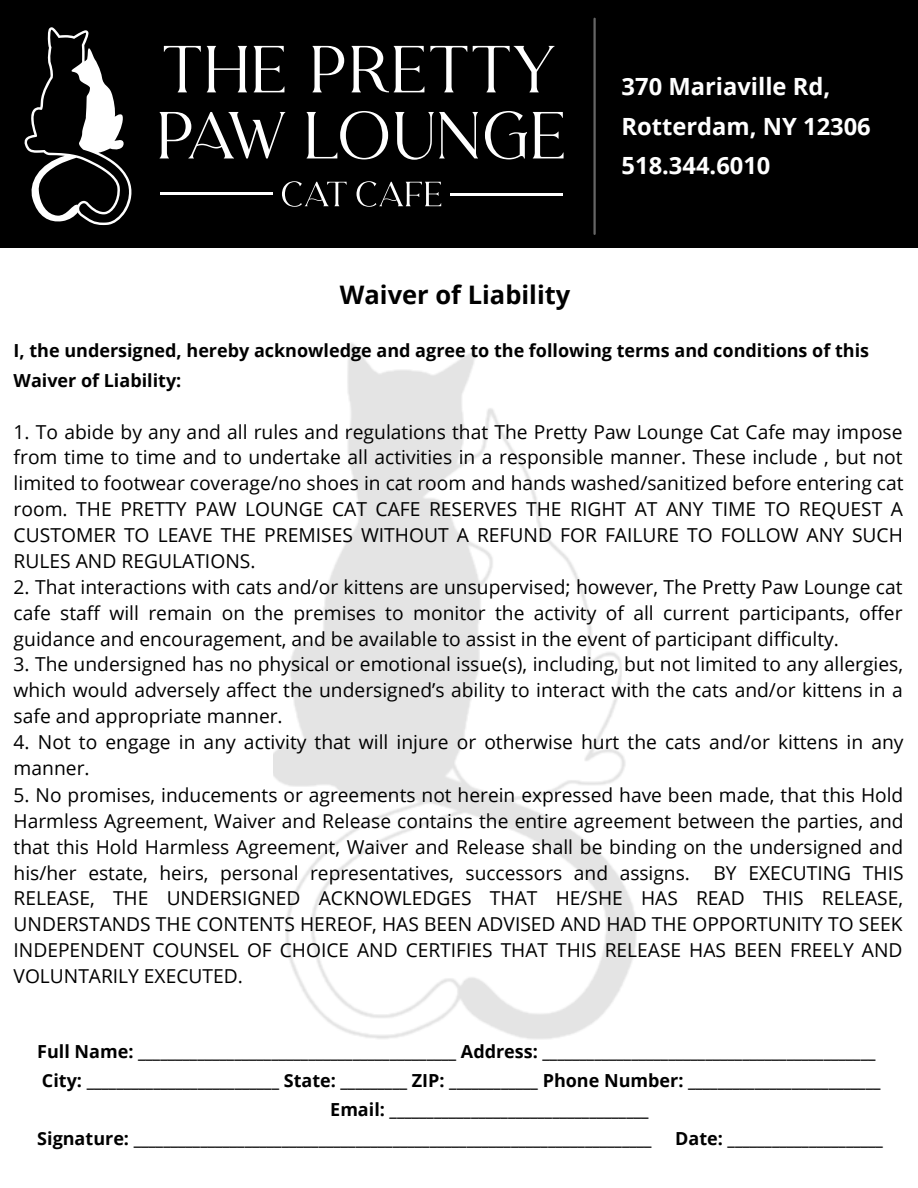
<style>
.page{position:relative;width:918px;height:1188px;background:#fff}
.page>*{position:absolute;margin:0;border:0;box-sizing:border-box;transform-origin:0 0}
.t1{font:700 25.5px "Open Sans";color:#000}
.t2{font:700 23.7px/39.3px "Open Sans";color:#fff}
.t3{font:19.2px/25.8px "Open Sans";color:#000;text-align:justify}
.t4{font:700 18px/29.2px "Open Sans";color:#000}
</style>
<div class="page">
<img style="left:273px;top:343px;width:364px;height:696px">
<div style="left:0;top:0;width:918px;height:247px;background:#000"></div>
<hr style="left:593px;top:19px;width:3px;height:215px;background:#656565">
<svg style="left:24px;top:27px;width:108px;height:198px"></svg>
<hr style="left:160px;top:193px;width:112px;height:2px;background:#fff">
<svg style="left:160px;top:112px;width:125px;height:46px"></svg>
<svg style="left:164px;top:46px;width:37px;height:46px"></svg>
<svg style="left:207px;top:46px;width:40px;height:46px"></svg>
<svg style="left:254px;top:46px;width:30px;height:46px"></svg>
<svg style="left:282px;top:181px;width:65px;height:26px"></svg>
<svg style="left:357px;top:181px;width:84px;height:26px"></svg>
<hr style="left:451px;top:193px;width:112px;height:2px;background:#fff">
<svg style="left:312px;top:46px;width:32px;height:46px"></svg>
<svg style="left:352px;top:46px;width:72px;height:46px"></svg>
<svg style="left:430px;top:46px;width:37px;height:46px"></svg>
<svg style="left:473px;top:46px;width:82px;height:46px"></svg>
<svg style="left:307px;top:111px;width:81px;height:48px"></svg>
<svg style="left:395px;top:112px;width:83px;height:48px"></svg>
<svg style="left:485px;top:111px;width:42px;height:48px"></svg>
<svg style="left:533px;top:112px;width:31px;height:46px"></svg>
<p class="t2" style="left:622px;top:67px;width:251px">370 Mariaville Rd,<br>Rotterdam, NY 12306</p>
<p class="t2" style="left:622px;top:145px;width:150px">518.344.6010</p>
<p class="t1" style="left:340px;top:277px;width:232px">Waiver of Liability</p>
<p class="t4" style="left:14px;top:336px;width:857px">I, the undersigned, hereby acknowledge and agree to the following terms and conditions of this<br>Waiver of Liability:</p>
<p class="t3" style="left:14px;top:418px;width:891px">1. To abide by any and all rules and regulations that The Pretty Paw Lounge Cat Cafe may impose from time to time and to undertake all activities in a responsible manner. These include , but not limited to footwear coverage/no shoes in cat room and hands washed/sanitized before entering cat room. THE PRETTY PAW LOUNGE CAT CAFE RESERVES THE RIGHT AT ANY TIME TO REQUEST A CUSTOMER TO LEAVE THE PREMISES WITHOUT A REFUND FOR FAILURE TO FOLLOW ANY SUCH RULES AND REGULATIONS.</p>
<p class="t3" style="left:14px;top:573px;width:890px">2. That interactions with cats and/or kittens are unsupervised; however, The Pretty Paw Lounge cat cafe staff will remain on the premises to monitor the activity of all current participants, offer guidance and encouragement, and be available to assist in the event of participant difficulty.</p>
<p class="t3" style="left:14px;top:651px;width:891px">3. The undersigned has no physical or emotional issue(s), including, but not limited to any allergies, which would adversely affect the undersigned’s ability to interact with the cats and/or kittens in a safe and appropriate manner.</p>
<p class="t3" style="left:14px;top:729px;width:891px">4. Not to engage in any activity that will injure or otherwise hurt the cats and/or kittens in any manner.</p>
<p class="t3" style="left:14px;top:782px;width:891px">5. No promises, inducements or agreements not herein expressed have been made, that this Hold Harmless Agreement, Waiver and Release contains the entire agreement between the parties, and that this Hold Harmless Agreement, Waiver and Release shall be binding on the undersigned and his/her estate, heirs, personal representatives, successors and assigns. BY EXECUTING THIS RELEASE, THE UNDERSIGNED ACKNOWLEDGES THAT HE/SHE HAS READ THIS RELEASE, UNDERSTANDS THE CONTENTS HEREOF, HAS BEEN ADVISED AND HAD THE OPPORTUNITY TO SEEK INDEPENDENT COUNSEL OF CHOICE AND CERTIFIES THAT THIS RELEASE HAS BEEN FREELY AND VOLUNTARILY EXECUTED.</p>
<p class="t4" style="left:37px;top:1036px;width:840px">Full Name: ___________________________________________ Address: _____________________________________________</p>
<p class="t4" style="left:42px;top:1066px;width:840px">City: __________________________ State: _________ ZIP: ____________ Phone Number: __________________________</p>
<p class="t4" style="left:330px;top:1095px;width:320px">Email: ___________________________________</p>
<p class="t4" style="left:37px;top:1123px;width:616px">Signature: ______________________________________________________________________</p>
<p class="t4" style="left:675px;top:1123px;width:209px">Date: _____________________</p>
</div>
